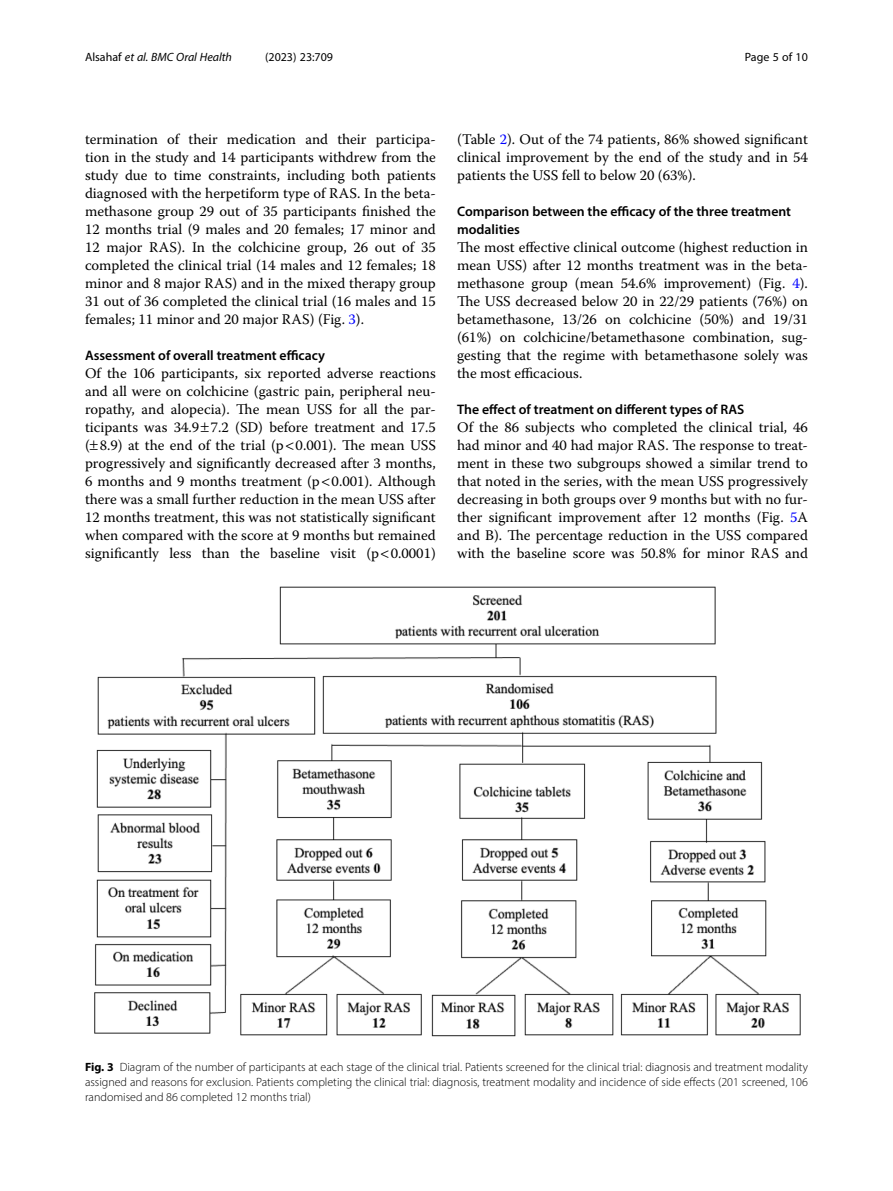
<style>
.page{position:relative;width:893px;height:1191px;background:#fff}
.page>*{position:absolute;margin:0;border:0;box-sizing:border-box;transform-origin:0 0}
.Body_Text{font:14.7px/18px "Warnock Pro";color:#000;text-align:justify}
.Head_2{font:600 13.8px/18px "Myriad Pro";color:#000}
.Figure_Caption{font:300 12px/15px "Myriad Pro";color:#000;text-align:justify}
.t1{font:italic 12px "Myriad Pro";color:#000}
.t2{font:12px "Myriad Pro";color:#000}
.s1{font-style:normal}
.s2{color:#00f}
.s3{font-weight:700}
</style>
<div class="page">
<img style="left:94px;top:586px;width:707px;height:451px">
<p class="t1" style="left:85px;top:50px;width:148px"><span class="s1">Alsahaf</span> et al. BMC Oral Health</p>
<p class="t2" style="left:265px;top:50px;width:70px">(2023) 23:709</p>
<p class="t2" style="left:745px;top:50px;width:65px">Page 5 of 10</p>
<p class="Body_Text" style="left:85px;top:130px;width:352px">termination of their medication and their participa&shy;tion in the study and 14 participants withdrew from the study due to time constraints, including both patients diagnosed with the herpetiform type of RAS. In the beta&shy;methasone group 29 out of 35 participants finished the 12 months trial (9 males and 20 females; 17 minor and 12 major RAS). In the colchicine group, 26 out of 35 completed the clinical trial (14 males and 12 females; 18 minor and 8 major RAS) and in the mixed therapy group 31 out of 36 completed the clinical trial (16 males and 15 females; 11 minor and 20 major RAS) (Fig. <span class="s2">3</span>).</p>
<p class="Head_2" style="left:85px;top:346px;width:242px">Assessment of overall treatment efficacy</p>
<p class="Body_Text" style="left:85px;top:364px;width:352px">Of the 106 participants, six reported adverse reactions and all were on colchicine (gastric pain, peripheral neu&shy;ropathy, and alopecia). The mean USS for all the par&shy;ticipants was 34.9 7.2 (SD) before treatment and 17.5 ( 8.9) at the end of the trial (p 0.001). The mean USS progressively and significantly decreased after 3 months, 6 months and 9 months treatment (p 0.001). Although there was a small further reduction in the mean USS after 12 months treatment, this was not statistically significant when compared with the score at 9 months but remained significantly less than the baseline visit (p 0.0001)</p>
<p class="Body_Text" style="left:457px;top:130px;width:352px">(Table <span class="s2">2</span>). Out of the 74 patients, 86% showed significant clinical improvement by the end of the study and in 54 patients the USS fell to below 20 (63%).</p>
<p class="Head_2" style="left:457px;top:202px;width:335px">Comparison between the efficacy of the three treatment modalities</p>
<p class="Body_Text" style="left:457px;top:238px;width:352px">The most effective clinical outcome (highest reduction in mean USS) after 12 months treatment was in the beta&shy;methasone group (mean 54.6% improvement) (Fig. <span class="s2">4</span>).<br>The USS decreased below 20 in 22/29 patients (76%) on betamethasone, 13/26 on colchicine (50%) and 19/31 (61%) on colchicine/betamethasone combination, sug&shy;gesting that the regime with betamethasone solely was the most efficacious.</p>
<p class="Head_2" style="left:457px;top:400px;width:289px">The effect of treatment on different types of RAS</p>
<p class="Body_Text" style="left:457px;top:418px;width:352px">Of the 86 subjects who completed the clinical trial, 46 had minor and 40 had major RAS. The response to treat&shy;ment in these two subgroups showed a similar trend to that noted in the series, with the mean USS progressively decreasing in both groups over 9 months but with no fur&shy;ther significant improvement after 12 months (Fig. <span class="s2">5</span>A and B). The percentage reduction in the USS compared with the baseline score was 50.8% for minor RAS and</p>
<p class="Figure_Caption" style="left:85px;top:1059px;width:724px"><span class="s3">Fig. 3</span> Diagram of the number of participants at each stage of the clinical trial. Patients screened for the clinical trial: diagnosis and treatment modality assigned and reasons for exclusion. Patients completing the clinical trial: diagnosis, treatment modality and incidence of side effects (201 screened, 106 randomised and 86 completed 12 months trial)</p>
</div>
